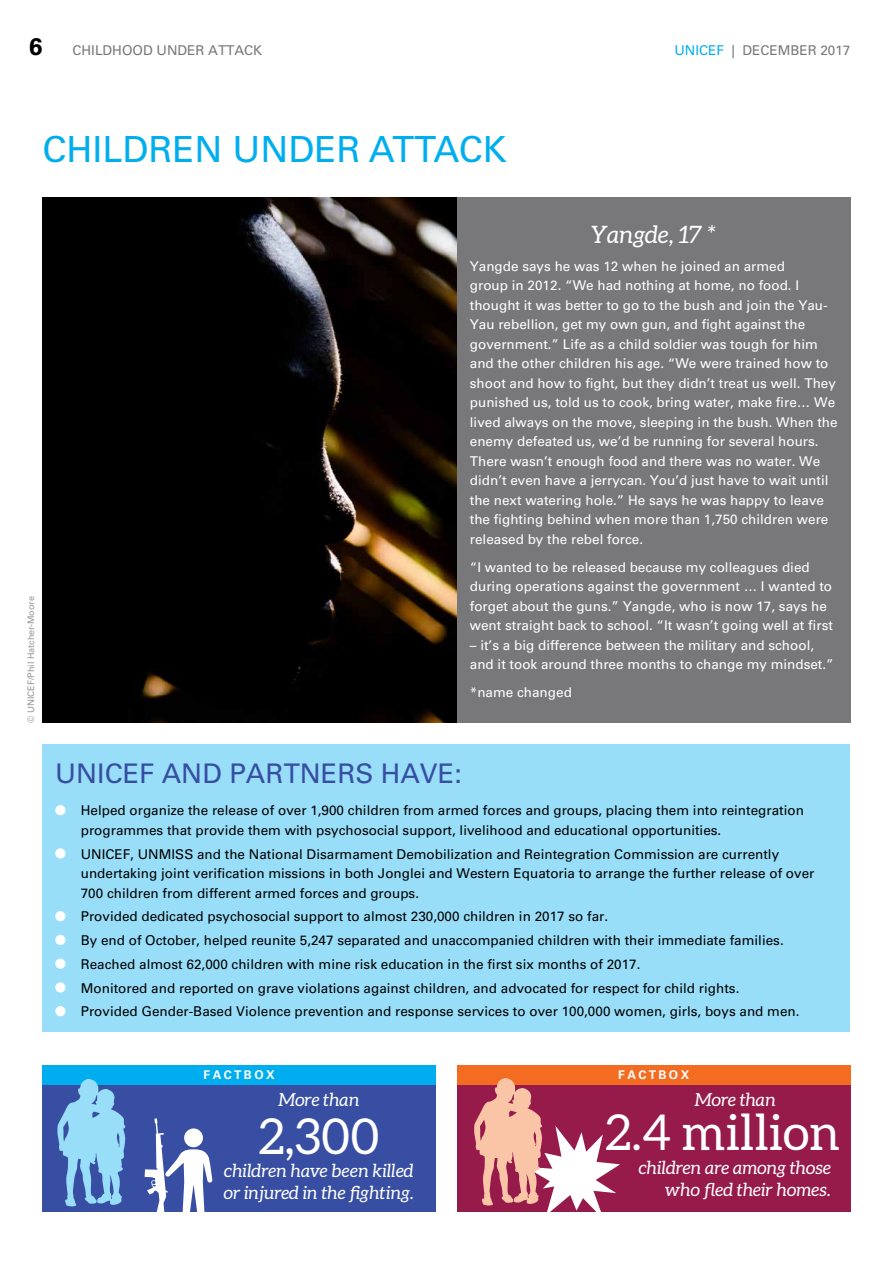
<style>
.page{position:relative;width:893px;height:1263px;background:#fff}
.page>*{position:absolute;margin:0;border:0;box-sizing:border-box;transform-origin:0 0}
.t1{font:49.5px "Aleo";color:#fff}
.t2{font:36px "Univers LT Pro 55 Roman";color:#00aeef}
.t3{font:27px "Univers LT Pro 55 Roman";color:#374ea2}
.t4{font:italic 24px "Aleo";color:#fff}
.t5{font:700 24px "Univers LT Pro 65";color:#000}
.t6{font:italic 18px/21.6px "Aleo";color:#fff}
.t7{font:13.5px/19.5px "Univers LT Pro 55 Roman";color:#fff}
.t8{font:13.5px/19.5px "Univers LT Pro 55 Roman";color:#000}
.t9{font:13.5px "Univers LT Pro 55 Roman";color:#77787b}
.t10{font:700 12px "Univers LT Pro 65";letter-spacing:.2em;color:#fff}
.t11{font:9px "Univers LT Pro 55 Roman";color:#939598}
.s1{color:#00aeef}
</style>
<div class="page">
<img style="left:43px;top:198px;width:414px;height:525px">
<div style="left:43px;top:744px;width:807px;height:288px;background:#99def9"></div>
<div style="left:55px;top:805px;width:10px;height:10px;background:#fff;border-radius:50%"></div>
<div style="left:55px;top:848px;width:10px;height:10px;background:#fff;border-radius:50%"></div>
<div style="left:55px;top:911px;width:10px;height:10px;background:#fff;border-radius:50%"></div>
<div style="left:55px;top:935px;width:10px;height:10px;background:#fff;border-radius:50%"></div>
<div style="left:55px;top:959px;width:10px;height:10px;background:#fff;border-radius:50%"></div>
<div style="left:55px;top:982px;width:10px;height:10px;background:#fff;border-radius:50%"></div>
<div style="left:55px;top:1006px;width:10px;height:10px;background:#fff;border-radius:50%"></div>
<div style="left:457px;top:198px;width:393px;height:525px;background:#78777a"></div>
<div style="left:43px;top:1084px;width:393px;height:128px;background:#374ea2"></div>
<div style="left:43px;top:1065px;width:393px;height:19px;background:#00aeef"></div>
<svg style="left:145px;top:1118px;width:67px;height:94px"></svg>
<svg style="left:57px;top:1079px;width:69px;height:127px"></svg>
<div style="left:457px;top:1084px;width:393px;height:128px;background:#961b4b"></div>
<div style="left:457px;top:1065px;width:393px;height:19px;background:#f36c21"></div>
<svg style="left:474px;top:1078px;width:146px;height:134px"></svg>
<h3 class="t5" style="left:29px;top:33px;width:15px">6</h3>
<p class="t9" style="left:73px;top:42px;width:191px">CHILDHOOD UNDER ATTACK</p>
<p class="t9" style="left:674px;top:42px;width:178px"><span class="s1">UNICEF</span> | DECEMBER 2017</p>
<h2 class="t2" style="left:43px;top:128px;width:216px">Chi lDREN unde</h2>
<h2 class="t2" style="left:337px;top:128px;width:172px">r attack</h2>
<p class="t11" style="left:26px;top:723px;width:128px;rotate:-90deg">© UNICEF/Phil Hatcher-Moore</p>
<h3 class="t4" style="left:591px;top:221px;width:126px">Yangde, 17 *</h3>
<p class="t7" style="left:470px;top:256px;width:369px">Yangde says he was 12 when he joined an armed<br>group in 2012. “We had nothing at home, no food. I thought it was better to go to the bush and join the Yau-Yau rebellion, get my own gun, and fight against the government.” Life as a child soldier was tough for him and the other children his age. “We were trained how to shoot and how to fight, but they didn’t treat us well. They punished us, told us to cook, bring water, make fire… We lived always on the move, sleeping in the bush. When the enemy defeated us, we’d be running for several hours.<br>There wasn’t enough food and there was no water. We didn’t even have a jerrycan. You’d just have to wait until the next watering hole.” He says he was happy to leave the fighting behind when more than 1,750 children were released by the rebel force.</p>
<p class="t7" style="left:470px;top:557px;width:365px">“I wanted to be released because my colleagues died during operations against the government … I wanted to forget about the guns.” Yangde, who is now 17, says he went straight back to school. “It wasn’t going well at first</p>
<p class="t7" style="left:470px;top:635px;width:365px">– it’s a big difference between the military and school, and it took around three months to change my mindset.”</p>
<p class="t7" style="left:470px;top:683px;width:104px">*name changed</p>
<h3 class="t3" style="left:55px;top:757px;width:247px">UNICEF and partne</h3>
<h3 class="t3" style="left:337px;top:757px;width:126px">rs have:</h3>
<p class="t8" style="left:81px;top:801px;width:725px">Helped organize the release of over 1,900 children from armed forces and groups, placing them into reintegration programmes that provide them with psychosocial support, livelihood and educational opportunities.</p>
<p class="t8" style="left:81px;top:844px;width:735px">UNICEF, UNMISS and the National Disarmament Demobilization and Reintegration Commission are currently undertaking joint verification missions in both Jonglei and Western Equatoria to arrange the further release of over<br>700 children from different armed forces and groups.</p>
<p class="t8" style="left:81px;top:907px;width:529px">Provided dedicated psychosocial support to almost 230,000 children in 2017 so far.</p>
<p class="t8" style="left:81px;top:930px;width:704px">By end of October, helped reunite 5,247 separated and unaccompanied children with their immediate families.</p>
<p class="t8" style="left:65px;top:954px;width:576px">Reached almost 62,000 children with mine risk education in the first six months of 2017.</p>
<p class="t8" style="left:81px;top:978px;width:660px">Monitored and reported on grave violations against children, and advocated for respect for child rights.</p>
<p class="t8" style="left:81px;top:1002px;width:720px">Provided Gender-Based Violence prevention and response services to over 100,000 women, girls, boys and men.</p>
<p class="t10" style="left:204px;top:1068px;width:73px">FACTBOX</p>
<h1 class="t1" style="left:258px;top:1108px;width:123px">2,300</h1>
<h3 class="t6" style="left:224px;top:1160px;width:191px">children have been killed or injured in the fighting.</h3>
<h3 class="t6" style="left:278px;top:1089px;width:83px">More than</h3>
<p class="t10" style="left:618px;top:1068px;width:73px">FACTBOX</p>
<h1 class="t1" style="left:605px;top:1105px;width:236px">2.4 million</h1>
<h3 class="t6" style="left:639px;top:1157px;width:194px;text-align:right">children are among those who fled their homes.</h3>
<h3 class="t6" style="left:695px;top:1089px;width:83px">More than</h3>
</div>
